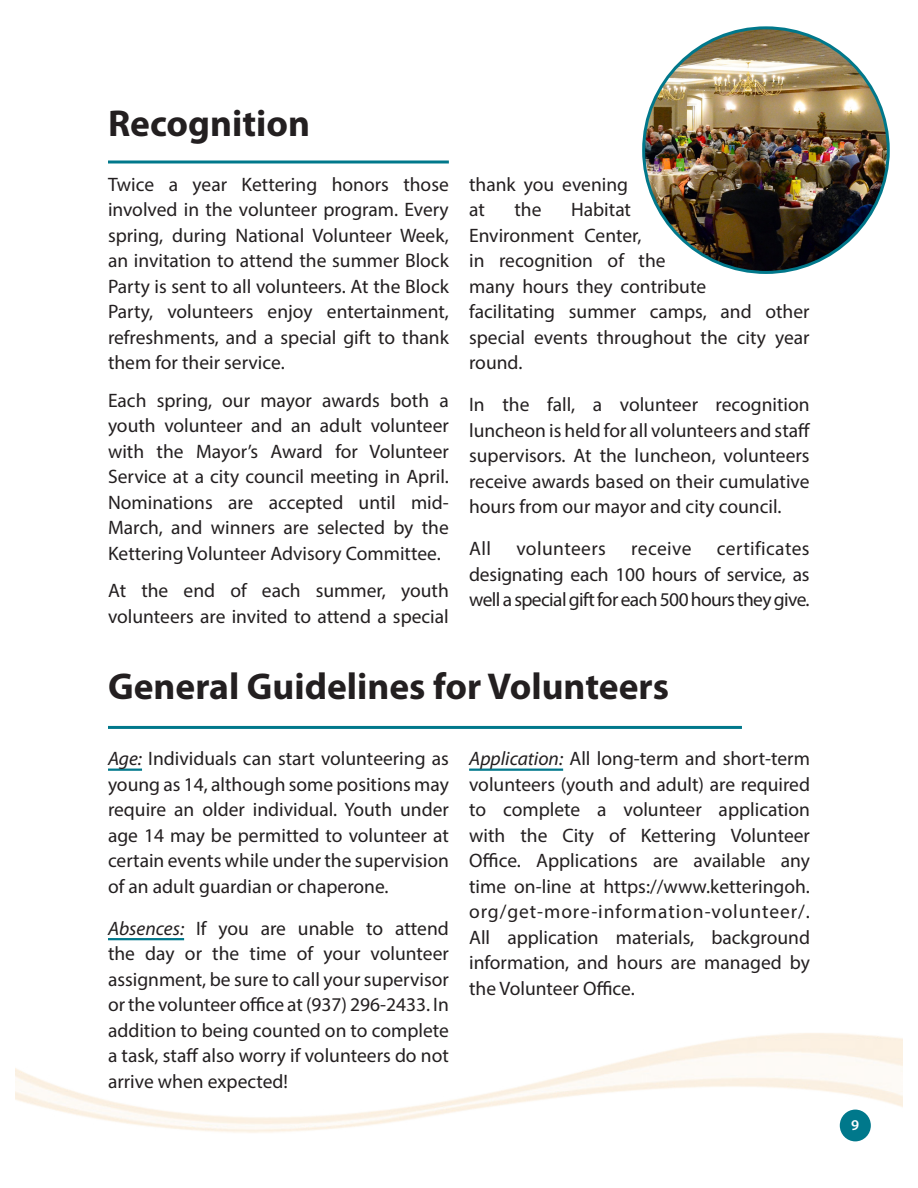
<style>
.page{position:relative;width:918px;height:1188px;background:#fff}
.page>*{position:absolute;margin:0;border:0;box-sizing:border-box;transform-origin:0 0}
.Paragraph_Style_1{font:700 37.5px "Myriad Pro";color:#231f20}
.t1{font:19.5px/25.5px "Myriad Pro";color:#231f20;text-align:justify}
.t2{font:19.5px "Myriad Pro";letter-spacing:.02em;color:#231f20}
.t3{font:600 15px "Myriad Pro";color:#fff}
.s1{font-style:italic}
</style>
<div class="page">
<div style="left:840px;top:1110px;width:31px;height:31px;background:#00788b;border-radius:50%"></div>
<img style="left:15px;top:1033px;width:888px;height:107px">
<hr style="left:108px;top:161px;width:341px;height:3px;background:#00788b">
<hr style="left:108px;top:726px;width:634px;height:3px;background:#00788b">
<img style="left:644px;top:28px;width:244px;height:244px;border-radius:122px">
<hr style="left:108px;top:769px;width:34px;height:2px;background:#00788b">
<hr style="left:108px;top:938px;width:76px;height:2px;background:#00788b">
<hr style="left:469px;top:769px;width:94px;height:2px;background:#00788b">
<p class="Paragraph_Style_1" style="left:108px;top:99px;width:204px">Recognition</p>
<p class="t1" style="left:108px;top:171px;width:342px">Twice a year Kettering honors those involved in the volunteer program. Every spring, during National Volunteer Week, an invitation to attend the summer Block Party is sent to all volunteers. At the Block Party, volunteers enjoy entertainment, refreshments, and a special gift to thank them for their service.</p>
<p class="t1" style="left:108px;top:387px;width:342px">Each spring, our mayor awards both a youth volunteer and an adult volunteer with the Mayor’s Award for Volunteer Service at a city council meeting in April.<br>Nominations are accepted until mid-March, and winners are selected by the Kettering Volunteer Advisory Committee.</p>
<p class="t1" style="left:108px;top:578px;width:342px">At the end of each summer, youth volunteers are invited to attend a special</p>
<p class="t1" style="left:469px;top:171px;width:161px">thank you evening at</p>
<p class="t1" style="left:469px;top:197px;width:342px;text-align:left;text-indent:102px">Habitat<br>Environment Center,<br>in recognition of the<br>many hours they contribute<br>facilitating summer camps, and other special events throughout the city year round.</p>
<p class="t1" style="left:469px;top:392px;width:343px">In the fall, a volunteer recognition luncheon is held for all volunteers and staff supervisors. At the luncheon, volunteers receive awards based on their cumulative hours from our mayor and city council.</p>
<p class="t1" style="left:469px;top:536px;width:23px">All</p>
<p class="t2" style="left:516px;top:537px;width:91px">volunteers</p>
<p class="t1" style="left:631px;top:536px;width:62px">receive</p>
<p class="t1" style="left:514px;top:197px;width:29px">the</p>
<p class="t1" style="left:469px;top:536px;width:342px;text-indent:248px">certificates designating each 100 hours of service, as well a special gift for each 500 hours they give.</p>
<p class="Paragraph_Style_1" style="left:108px;top:661px;width:563px">General Guidelines for Volunteers</p>
<p class="t1" style="left:108px;top:746px;width:342px"><span class="s1">Age:</span> Individuals can start volunteering as young as 14, although some positions may require an older individual. Youth under age 14 may be permitted to volunteer at certain events while under the supervision of an adult guardian or chaperone.</p>
<p class="t1" style="left:108px;top:915px;width:342px"><span class="s1">Absences:</span> If you are unable to attend the day or the time of your volunteer assignment, be sure to call your supervisor or the volunteer office at (937) 296-2433. In addition to being counted on to complete a task, staff also worry if volunteers do not arrive when expected!</p>
<p class="t1" style="left:469px;top:746px;width:342px"><span class="s1">Application:</span> All long-term and short-term volunteers (youth and adult) are required to complete a volunteer application with the City of Kettering Volunteer Office. Applications are available any time on-line at https://www.ketteringoh. org/get-more-information-volunteer/.<br>All application materials, background information, and hours are managed by the Volunteer Office.</p>
<p class="t3" style="left:851px;top:1116px;width:10px">9</p>
</div>
